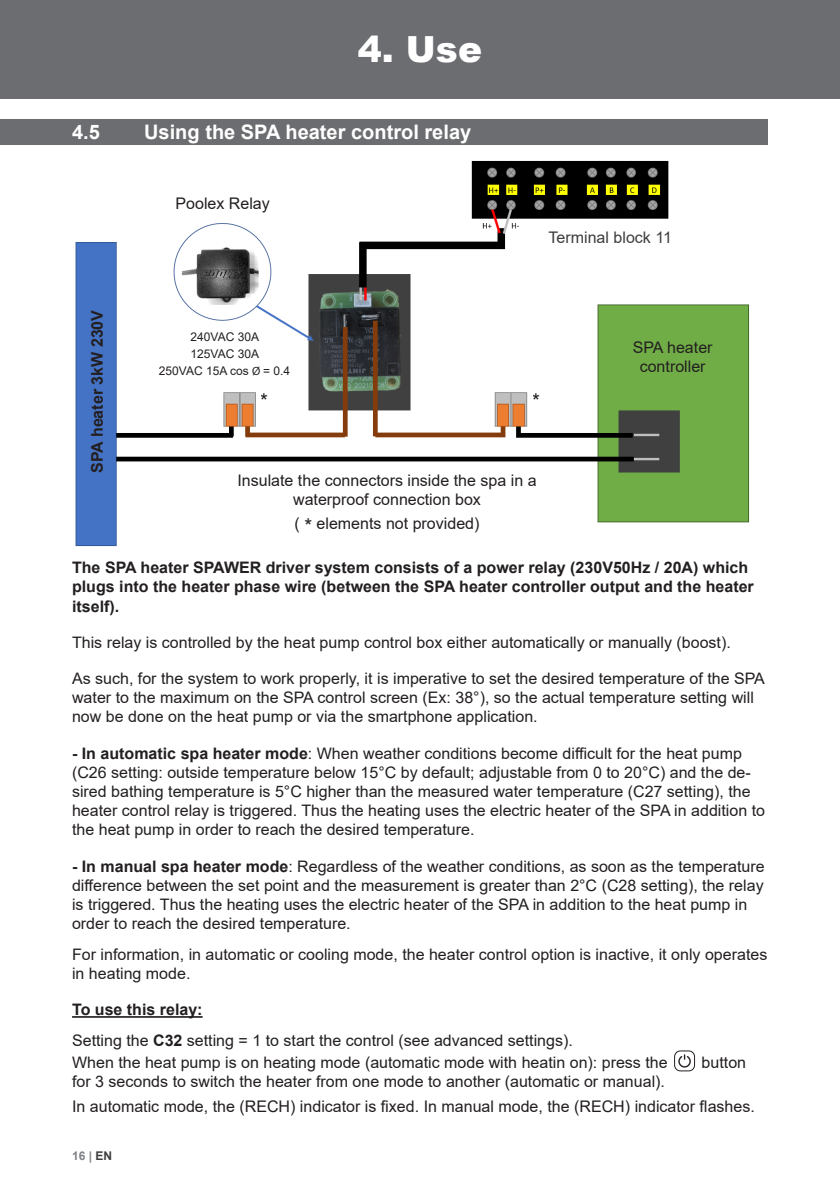
<style>
.page{position:relative;width:840px;height:1191px;background:#fff}
.page>*{position:absolute;margin:0;border:0;box-sizing:border-box;transform-origin:0 0}
.TITRE_Black{font:900 36px "Arial";color:#fff}
.t1{font:700 20px "Arial";color:#fff}
.t2{font:20px "Arial";color:#231f20}
.t3{font:16px/19.2px "Arial";color:#231f20;text-align:center}
.t4{font:700 16px "Arial";color:#231f20}
.t5{font:16px "Arial";color:#3e3e3f}
.t6{font:15.8px/19.2px "Arial";color:#231f20}
.t7{font:700 15.8px/19.2px "Arial";color:#231f20}
.t8{font:12px "Arial";color:#231f20}
.t9{font:700 12px "Arial";color:#808285}
.s1{font-family:"Myriad Pro"}
.s2{font-size:20px}
.s3{font-weight:700}
.s4{color:#3e3e3f}
</style>
<div class="page">
<div style="left:0;top:0;width:839px;height:98px;background:#6c6d70"></div>
<div style="left:0;top:119px;width:767px;height:25px;background:#6c6d70"></div>
<img style="left:75px;top:160px;width:674px;height:387px">
<hr style="left:72px;top:1016px;width:130px;height:1px;background:#231f20">
<svg style="left:678px;top:1054px;width:13px;height:14px"></svg>
<div style="left:674px;top:1050px;width:20px;height:21px;border:1px solid #231f20;border-radius:6px"></div>
<p class="TITRE_Black" style="left:358px;top:23px;width:125px">4. Use</p>
<p class="t1" style="left:72px;top:118px;width:29px">4.5</p>
<p class="t1" style="left:144px;top:118px;width:328px">Using the SPA heater control relay</p>
<p class="t4" style="left:86px;top:473px;width:164px;rotate:-90deg">SPA heater 3kW 230V</p>
<p class="t3" style="left:175px;top:193px;width:96px">Poolex Relay</p>
<p class="t5" style="left:548px;top:226px;width:125px">Terminal block 11</p>
<p class="t8" style="left:190px;top:328px;width:70px">240VAC 30A</p>
<p class="t8" style="left:190px;top:345px;width:70px">125VAC 30A</p>
<p class="t8" style="left:159px;top:362px;width:133px">250VAC 15A cos <span class="s1">Ø</span> = 0.4</p>
<p class="t2" style="left:261px;top:387px;width:9px">*</p>
<p class="t2" style="left:532px;top:387px;width:9px">*</p>
<p class="t3" style="left:237px;top:471px;width:300px">Insulate the connectors inside the spa in a waterproof connection box</p>
<p class="t3" style="left:294px;top:514px;width:186px">( <span class="s2">*</span> elements not provided)</p>
<p class="t3" style="left:632px;top:338px;width:81px">SPA heater controller</p>
<p class="t7" style="left:72px;top:558px;width:683px">The SPA heater SPAWER driver system consists of a power relay (230V50Hz / 20A) which plugs into the heater phase wire (between the SPA heater controller output and the heater itself).</p>
<p class="t6" style="left:72px;top:632px;width:660px">This relay is controlled by the heat pump control box either automatically or manually (boost).</p>
<p class="t6" style="left:72px;top:668px;width:694px">As such, for the system to work properly, it is imperative to set the desired temperature of the SPA water to the maximum on the SPA control screen (Ex: 38°), so the actual temperature setting will now be done on the heat pump or via the smartphone application.</p>
<p class="t6" style="left:72px;top:743px;width:694px"><span class="s3">- In automatic spa heater mode</span>: When weather conditions become difficult for the heat pump (C26 setting: outside temperature below 15°C by default; adjustable from 0 to 20°C) and the de&shy;sired bathing temperature is 5°C higher than the measured water temperature (C27 setting), the heater control relay is triggered. Thus the heating uses the electric heater of the SPA in addition to the heat pump in order to reach the desired temperature.</p>
<p class="t6" style="left:72px;top:856px;width:693px"><span class="s3">- In manual spa heater mode</span>: Regardless of the weather conditions, as soon as the temperature difference between the set point and the measurement is greater than 2°C (C28 setting), the relay is triggered. Thus the heating uses the electric heater of the SPA in addition to the heat pump in order to reach the desired temperature.</p>
<p class="t6" style="left:72px;top:944px;width:696px">For information, in automatic or cooling mode, the heater control option is inactive, it only operates in heating mode.</p>
<p class="t7" style="left:72px;top:1000px;width:132px">To use this relay:</p>
<p class="t6" style="left:72px;top:1029px;width:596px;line-height:21.6px">Setting the <span class="s3">C32</span> setting = 1 to start the control (see advanced settings).<br>When the heat pump is on heating mode (automatic mode with heatin on): press the</p>
<p class="t6" style="left:701px;top:1052px;width:46px">button</p>
<p class="t6" style="left:72px;top:1071px;width:594px">for 3 seconds to switch the heater from one mode to another (automatic or manual).</p>
<p class="t3" style="left:72px;top:1096px;width:684px">In automatic mode, the (RECH) indicator is fixed. In manual mode, the (RECH) indicator flashes.</p>
<p class="t9" style="left:72px;top:1147px;width:42px">16 | <span class="s4">EN</span></p>
</div>
